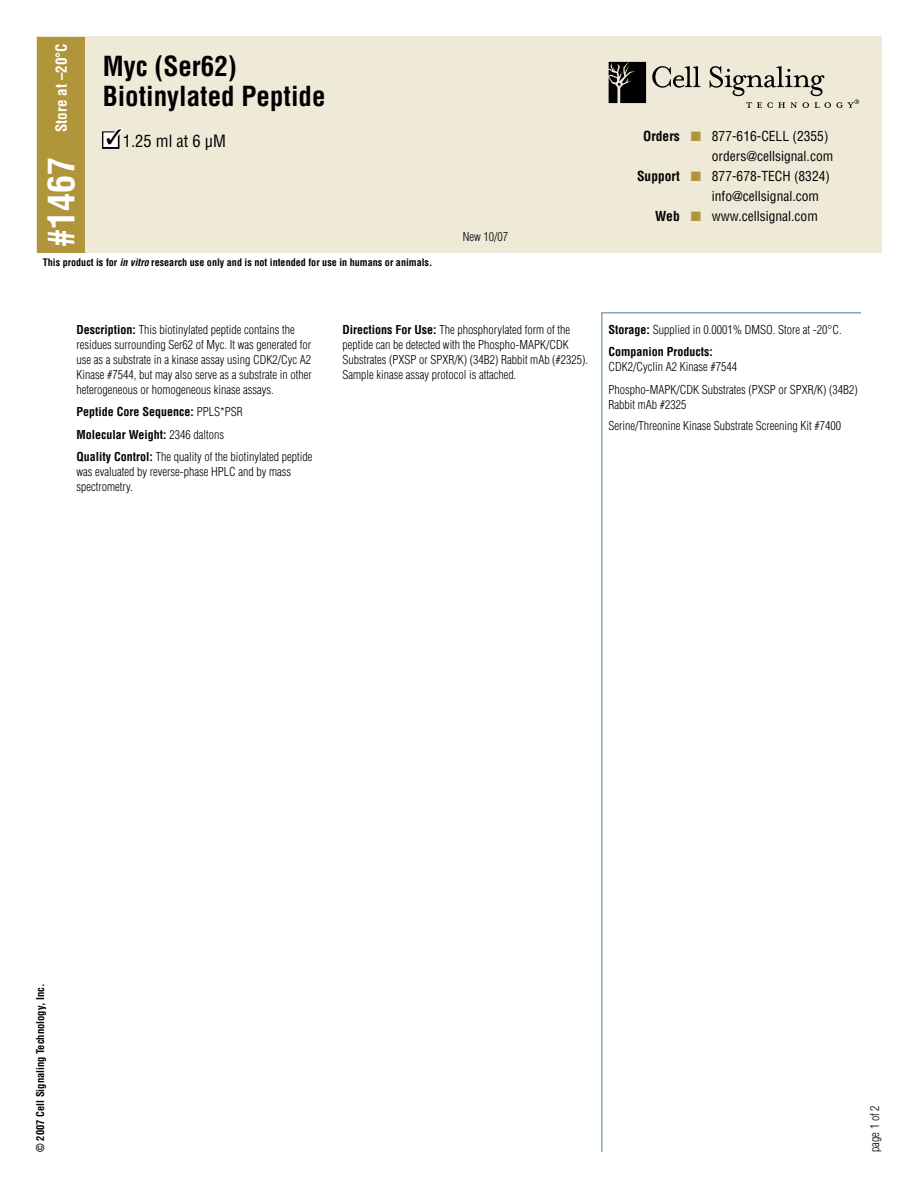
<style>
.page{position:relative;width:918px;height:1188px;background:#fff}
.page>*{position:absolute;margin:0;border:0;box-sizing:border-box;transform-origin:0 0}
.t1{font:700 condensed 36px "Helvetica";color:#fff}
.t2{font:700 condensed 27px/30px "Helvetica";color:#000}
.t3{font:condensed 16.5px "Helvetica";color:#000}
.t4{font:700 condensed 15px "Helvetica";color:#fff}
.t5{font:condensed 13.5px "Helvetica";color:#000}
.t6{font:300 condensed 12px/15px "Helvetica";color:#000}
.t7{font:700 condensed 10.5px "Helvetica";color:#000}
.t8{font:700 condensed 10.2px "Helvetica";color:#000}
.s1{color:#fff}
.s2{font-style:italic}
.s3{font-weight:700}
.s4{color:#b1953a}
</style>
<div class="page">
<svg style="left:601px;top:312px;width:260px;height:840px"></svg>
<div style="left:37px;top:36px;width:845px;height:217px;background:#efead8"></div>
<div style="left:37px;top:37px;width:48px;height:216px;background:#b1953a"></div>
<div style="left:102px;top:131px;width:17px;height:18px;border:3px solid #000"></div>
<svg style="left:609px;top:62px;width:37px;height:41px;background:#21201d"></svg>
<svg style="left:652px;top:66px;width:49px;height:22px"></svg>
<svg style="left:710px;top:66px;width:149px;height:42px"></svg>
<svg style="left:103px;top:127px;width:20px;height:21px"></svg>
<p class="t4" style="left:52px;top:132px;width:90px;rotate:-90deg">Store at –20°C</p>
<h2 class="t2" style="left:103px;top:51px;width:224px">Myc (Ser62)<br>Biotinylated Peptide</h2>
<h3 class="t3" style="left:103px;top:131px;width:125px"><span class="s1">■</span> 1.25 ml at 6 µM</h3>
<h1 class="t1" style="left:40px;top:247px;width:91px;rotate:-90deg">#1467</h1>
<p class="t8" style="left:43px;top:256px;width:391px">This product is for <span class="s2">in vitro</span> research use only and is not intended for use in humans or animals.</p>
<p class="t6" style="left:463px;top:229px;width:47px">New 10/07</p>
<p class="t5" style="left:643px;top:128px;width:187px"><span class="s3">Orders</span> <span class="s4">■</span> 877-616-CELL (2355)</p>
<p class="t5" style="left:712px;top:148px;width:123px">orders@cellsignal.com</p>
<p class="t5" style="left:637px;top:168px;width:194px"><span class="s3">Support</span> <span class="s4">■</span> 877-678-TECH (8324)</p>
<p class="t5" style="left:712px;top:188px;width:109px">info@cellsignal.com</p>
<p class="t5" style="left:655px;top:208px;width:164px"><span class="s3">Web</span> <span class="s4">■</span> www.cellsignal.com</p>
<p class="t6" style="left:76px;top:322px;width:237px"><span class="s3">Description:</span> This biotinylated peptide contains the residues surrounding Ser62 of Myc. It was generated for use as a substrate in a kinase assay using CDK2/Cyc A2<br>Kinase #7544, but may also serve as a substrate in other heterogeneous or homogeneous kinase assays.</p>
<p class="t6" style="left:76px;top:400px;width:237px;line-height:22.5px"><span class="s3">Peptide Core Sequence:</span> PPLS*PSR<br><span class="s3">Molecular Weight:</span> 2346 daltons<br><span class="s3">Quality Control:</span> The quality of the biotinylated peptide</p>
<p class="t6" style="left:76px;top:464px;width:216px">was evaluated by reverse-phase HPLC and by mass spectrometry.</p>
<p class="t6" style="left:342px;top:322px;width:247px"><span class="s3">Directions For Use:</span> The phosphorylated form of the peptide can be detected with the Phospho-MAPK/CDK Substrates (PXSP or SPXR/K) (34B2) Rabbit mAb (#2325).<br>Sample kinase assay protocol is attached.</p>
<p class="t6" style="left:609px;top:318px;width:235px;line-height:22.5px"><span class="s3">Storage:</span> Supplied in 0.0001% DMSO. Store at -20°C.<br><span class="s3">Companion Products:</span></p>
<p class="t6" style="left:609px;top:355px;width:251px;line-height:22.5px">CDK2/Cyclin A2 Kinase #7544<br>Phospho-MAPK/CDK Substrates (PXSP or SPXR/K) (34B2)</p>
<p class="t6" style="left:609px;top:394px;width:234px;line-height:21px">Rabbit mAb #2325<br>Serine/Threonine Kinase Substrate Screening Kit #7400</p>
<p class="t7" style="left:34px;top:1152px;width:170px;rotate:-90deg">© 2007 Cell Signaling Technology, Inc.</p>
<p class="t6" style="left:867px;top:1152px;width:48px;rotate:-90deg">page of 2</p>
</div>
